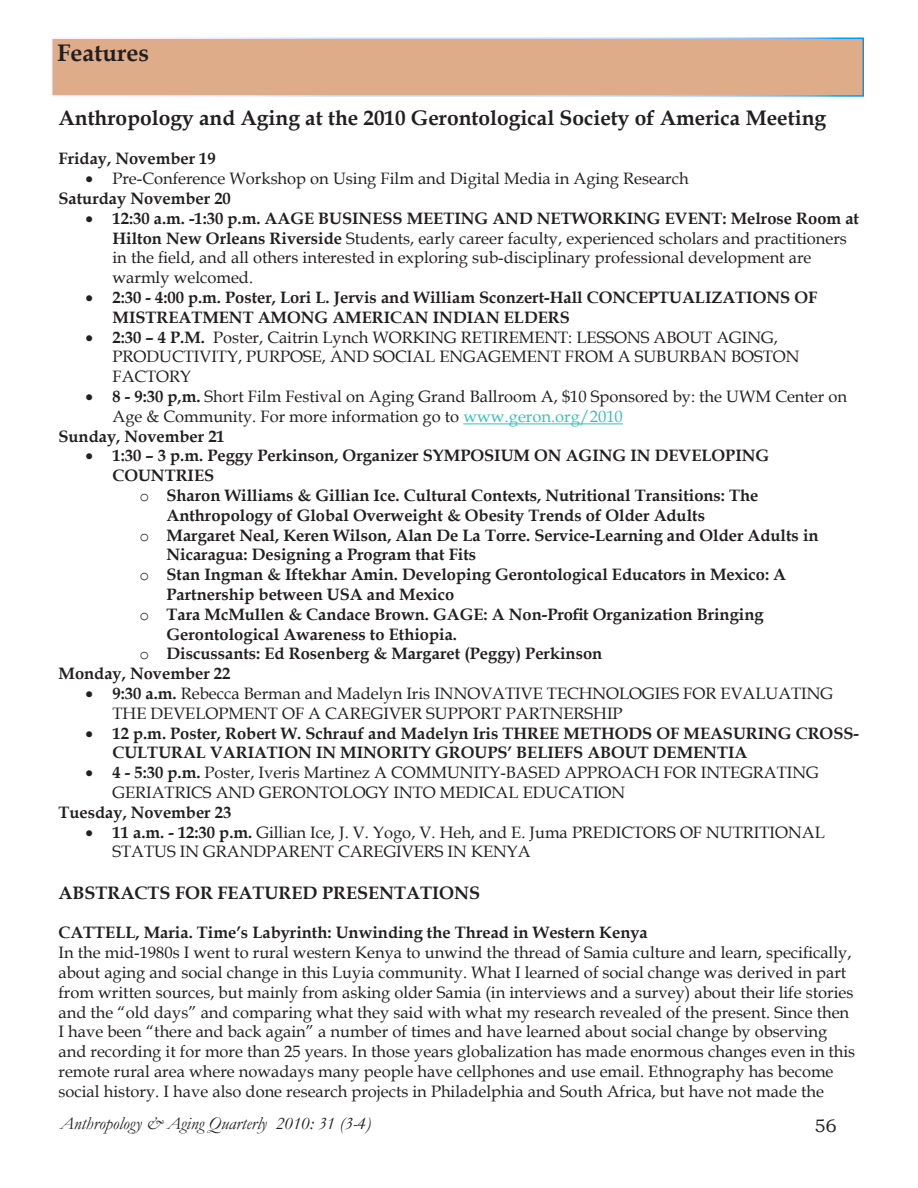
<style>
.page{position:relative;width:918px;height:1188px;background:#fff}
.page>*{position:absolute;margin:0;border:0;box-sizing:border-box;transform-origin:0 0}
.Heading_1{font:700 24px "Book Antiqua";color:#231f20}
.t1{font:700 21px "Book Antiqua";color:#231f20}
.t2{font:italic 18px "Garamond";color:#231f20}
.t3{font:700 18px "Book Antiqua";color:#231f20}
.t4{font:18px "Bookman Old Style";color:#231f20}
.No_Spacing{font:16.5px/19.8px "Book Antiqua";color:#231f20}
.No_Spacing-2{font:700 16.5px/19.8px "Book Antiqua";color:#231f20}
.s1{font-weight:700}
.s2{color:#3dbfb8}
.s3{font-family:"Courier New";font-weight:400}
</style>
<div class="page">
<svg style="left:51px;top:37px;width:813px;height:60px;background:#dcaf90"></svg>
<hr style="left:463px;top:423px;width:160px;height:1px;background:#3dbfb8">
<p class="Heading_1" style="left:57px;top:36px;width:93px">Features</p>
<p class="t1" style="left:58px;top:103px;width:769px">Anthropology and Aging at the 2010 Gerontological Society of America Meeting</p>
<p class="No_Spacing-2" style="left:58px;top:149px;width:159px">Friday, November 19</p>
<p class="No_Spacing" style="left:86px;top:168px;width:605px">• Pre-Conference Workshop on Using Film and Digital Media in Aging Research</p>
<p class="No_Spacing-2" style="left:58px;top:188px;width:174px">Saturday November 20</p>
<p class="No_Spacing" style="left:112px;top:208px;width:748px;text-indent:-27px">• <span class="s1">12:30 a.m. -1:30 p.m. AAGE BUSINESS MEETING AND NETWORKING EVENT: Melrose Room at Hilton New Orleans Riverside</span> Students, early career faculty, experienced scholars and practitioners in the field, and all others interested in exploring sub-disciplinary professional development are warmly welcomed.</p>
<p class="No_Spacing-2" style="left:112px;top:287px;width:706px;text-indent:-27px">• 2:30 - 4:00 p.m. Poster, Lori L. Jervis and William Sconzert-Hall CONCEPTUALIZATIONS OF<br>MISTREATMENT AMONG AMERICAN INDIAN ELDERS</p>
<p class="No_Spacing" style="left:112px;top:327px;width:689px;text-indent:-27px">• <span class="s1">2:30 – 4 P.M.</span> Poster, Caitrin Lynch WORKING RETIREMENT: LESSONS ABOUT AGING,<br>PRODUCTIVITY, PURPOSE, AND SOCIAL ENGAGEMENT FROM A SUBURBAN BOSTON<br>FACTORY</p>
<p class="No_Spacing" style="left:112px;top:386px;width:736px;text-indent:-27px">• <span class="s1">8 - 9:30 p,m.</span> Short Film Festival on Aging Grand Ballroom A, $10 Sponsored by: the UWM Center on<br>Age &amp; Community. For more information go to <span class="s2">www.geron.org/2010</span></p>
<p class="No_Spacing-2" style="left:58px;top:426px;width:168px">Sunday, November 21</p>
<p class="No_Spacing-2" style="left:112px;top:446px;width:658px;text-indent:-27px">• 1:30 – 3 p.m. Peggy Perkinson, Organizer SYMPOSIUM ON AGING IN DEVELOPING<br>COUNTRIES</p>
<p class="No_Spacing-2" style="left:166px;top:485px;width:594px;text-indent:-27px"><span class="s3">o</span> Sharon Williams &amp; Gillian Ice. Cultural Contexts, Nutritional Transitions: The<br>Anthropology of Global Overweight &amp; Obesity Trends of Older Adults</p>
<p class="No_Spacing-2" style="left:166px;top:525px;width:654px;text-indent:-27px"><span class="s3">o</span> Margaret Neal, Keren Wilson, Alan De La Torre. Service-Learning and Older Adults in<br>Nicaragua: Designing a Program that Fits</p>
<p class="No_Spacing-2" style="left:166px;top:565px;width:621px;text-indent:-27px"><span class="s3">o</span> Stan Ingman &amp; Iftekhar Amin. Developing Gerontological Educators in Mexico: A<br>Partnership between USA and Mexico</p>
<p class="No_Spacing-2" style="left:166px;top:604px;width:599px;text-indent:-27px"><span class="s3">o</span> Tara McMullen &amp; Candace Brown. GAGE: A Non-Profit Organization Bringing<br>Gerontological Awareness to Ethiopia.</p>
<p class="No_Spacing-2" style="left:140px;top:644px;width:464px"><span class="s3">o</span> Discussants: Ed Rosenberg &amp; Margaret (Peggy) Perkinson</p>
<p class="No_Spacing-2" style="left:58px;top:664px;width:173px">Monday, November 22</p>
<p class="No_Spacing" style="left:112px;top:683px;width:722px;text-indent:-27px">• <span class="s1">9:30 a.m.</span> Rebecca Berman and Madelyn Iris INNOVATIVE TECHNOLOGIES FOR EVALUATING<br>THE DEVELOPMENT OF A CAREGIVER SUPPORT PARTNERSHIP</p>
<p class="No_Spacing-2" style="left:112px;top:723px;width:748px;text-indent:-27px">• 12 p.m. Poster, Robert W. Schrauf and Madelyn Iris THREE METHODS OF MEASURING CROSS-<br>CULTURAL VARIATION IN MINORITY GROUPS’ BELIEFS ABOUT DEMENTIA</p>
<p class="No_Spacing" style="left:112px;top:762px;width:708px;text-indent:-27px">• <span class="s1">4 - 5:30 p.m.</span> Poster, Iveris Martinez A COMMUNITY-BASED APPROACH FOR INTEGRATING<br>GERIATRICS AND GERONTOLOGY INTO MEDICAL EDUCATION</p>
<p class="No_Spacing-2" style="left:58px;top:802px;width:174px">Tuesday, November 23</p>
<p class="No_Spacing" style="left:112px;top:822px;width:714px;text-indent:-27px">• <span class="s1">11 a.m. - 12:30 p.m.</span> Gillian Ice, J. V. Yogo, V. Heh, and E. Juma PREDICTORS OF NUTRITIONAL<br>STATUS IN GRANDPARENT CAREGIVERS IN KENYA</p>
<p class="t3" style="left:58px;top:880px;width:423px">ABSTRACTS FOR FEATURED PRESENTATIONS</p>
<p class="No_Spacing-2" style="left:58px;top:923px;width:591px">CATTELL, Maria. Time’s Labyrinth: Unwinding the Thread in Western Kenya</p>
<p class="No_Spacing" style="left:58px;top:942px;width:798px">In the mid-1980s I went to rural western Kenya to unwind the thread of Samia culture and learn, specifically, about aging and social change in this Luyia community. What I learned of social change was derived in part from written sources, but mainly from asking older Samia (in interviews and a survey) about their life stories and the “old days” and comparing what they said with what my research revealed of the present. Since then I have been “there and back again” a number of times and have learned about social change by observing and recording it for more than 25 years. In those years globalization has made enormous changes even in this remote rural area where nowadays many people have cellphones and use email. Ethnography has become social history. I have also done research projects in Philadelphia and South Africa, but have not made the</p>
<p class="t2" style="left:60px;top:1111px;width:312px">Anthropology &amp; Aging Quarterly 2010: 31 (3-4)</p>
<p class="t4" style="left:814px;top:1114px;width:24px">56</p>
</div>
